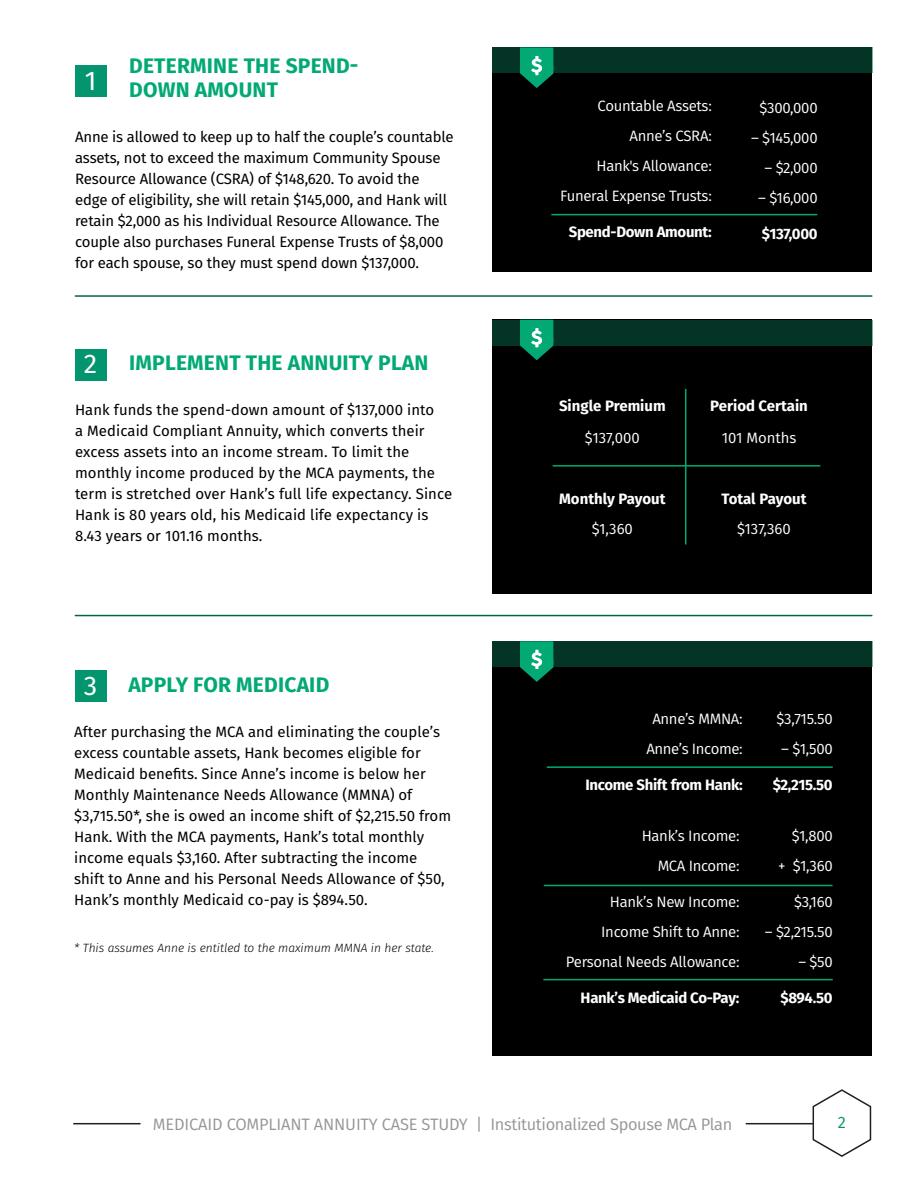
<style>
.page{position:relative;width:918px;height:1188px;background:#fff}
.page>*{position:absolute;margin:0;border:0;box-sizing:border-box;transform-origin:0 0}
.Body_Text{font:27px "Fira Sans";color:#fff}
.Paragraph_Header{font:700 21px/24px "Fira Sans";letter-spacing:.01em;color:#02a975}
.t1{font:16.5px "Fira Sans";letter-spacing:-.02em;color:#939598}
.t2{font:16.5px "Fira Sans";color:#03956e}
.Body_Text-2{font:15px/21px "Fira Sans";color:#000}
.t3{font:15px "Fira Sans";letter-spacing:-.02em;color:#fff}
.t4{font:700 15px "Fira Sans";letter-spacing:-.02em;color:#fff}
.t5{font:700 15px "Fira Sans";color:#fff}
.t6{font:15px "Fira Sans";color:#fff}
.Citation{font:italic 300 12px "Fira Sans";color:#000}
</style>
<div class="page">
<div style="left:492px;top:641px;width:380px;height:415px;background:#000"></div>
<div style="left:492px;top:641px;width:381px;height:26px;background:#033425"></div>
<svg style="left:520px;top:641px;width:33px;height:41px"></svg>
<div style="left:492px;top:48px;width:380px;height:224px;background:#000"></div>
<div style="left:492px;top:48px;width:381px;height:25px;background:#033425"></div>
<svg style="left:520px;top:48px;width:33px;height:40px"></svg>
<hr style="left:551px;top:214px;width:266px;height:1px;background:#02a975">
<hr style="left:547px;top:766px;width:286px;height:2px;background:#02a975">
<hr style="left:544px;top:885px;width:289px;height:1px;background:#02a975">
<hr style="left:543px;top:979px;width:290px;height:1px;background:#02a975">
<div style="left:75px;top:65px;width:32px;height:32px;background:#03956e"></div>
<div style="left:492px;top:320px;width:380px;height:274px;background:#000"></div>
<div style="left:492px;top:320px;width:381px;height:26px;background:#033425"></div>
<svg style="left:520px;top:320px;width:33px;height:40px"></svg>
<hr style="left:553px;top:465px;width:267px;height:2px;background:#02a975">
<hr style="left:685px;top:389px;width:1px;height:156px;background:#02a975">
<div style="left:75px;top:349px;width:32px;height:32px;background:#03956e"></div>
<div style="left:75px;top:671px;width:32px;height:31px;background:#03956e"></div>
<hr style="left:75px;top:295px;width:797px;height:2px;background:#066548">
<hr style="left:75px;top:615px;width:797px;height:1px;background:#066548">
<hr style="left:74px;top:1123px;width:66px;height:1px;background:#231f20">
<hr style="left:746px;top:1123px;width:67px;height:1px;background:#231f20">
<svg style="left:811px;top:1089px;width:61px;height:68px"></svg>
<p class="Paragraph_Header" style="left:129px;top:52px;width:231px">DETERMINE THE SPEND-<br>DOWN AMOUNT</p>
<p class="Body_Text-2" style="left:75px;top:126px;width:380px">Anne is allowed to keep up to half the couple’s countable assets, not to exceed the maximum Community Spouse Resource Allowance (CSRA) of $148,620. To avoid the edge of eligibility, she will retain $145,000, and Hank will retain $2,000 as his Individual Resource Allowance. The couple also purchases Funeral Expense Trusts of $8,000 for each spouse, so they must spend down $137,000.</p>
<p class="Body_Text" style="left:85px;top:60px;width:13px">1</p>
<p class="Body_Text" style="left:84px;top:343px;width:15px">2</p>
<p class="Paragraph_Header" style="left:129px;top:350px;width:301px">IMPLEMENT THE ANNUITY PLAN</p>
<p class="Body_Text-2" style="left:75px;top:399px;width:379px">Hank funds the spend-down amount of $137,000 into<br>a Medicaid Compliant Annuity, which converts their excess assets into an income stream. To limit the monthly income produced by the MCA payments, the term is stretched over Hank’s full life expectancy. Since Hank is 80 years old, his Medicaid life expectancy is 8.43 years or 101.16 months.</p>
<p class="Body_Text" style="left:84px;top:665px;width:15px">3</p>
<p class="Paragraph_Header" style="left:128px;top:672px;width:203px">APPLY FOR MEDICAID</p>
<p class="Body_Text-2" style="left:74px;top:721px;width:378px">After purchasing the MCA and eliminating the couple’s excess countable assets, Hank becomes eligible for Medicaid benefits. Since Anne’s income is below her Monthly Maintenance Needs Allowance (MMNA) of $3,715.50*, she is owed an income shift of $2,215.50 from Hank. With the MCA payments, Hank’s total monthly income equals $3,160. After subtracting the income shift to Anne and his Personal Needs Allowance of $50, Hank’s monthly Medicaid co-pay is $894.50.</p>
<p class="Citation" style="left:74px;top:940px;width:361px">* This assumes Anne is entitled to the maximum MMNA in her state.</p>
<p class="t3" style="left:598px;top:95px;width:116px">Countable Assets:</p>
<p class="t3" style="left:629px;top:125px;width:84px">Anne’s CSRA:</p>
<p class="t3" style="left:597px;top:155px;width:117px">Hank's Allowance:</p>
<p class="t3" style="left:560px;top:185px;width:153px">Funeral Expense Trusts:</p>
<p class="t4" style="left:569px;top:219px;width:145px">Spend-Down Amount:</p>
<p class="t3" style="left:760px;top:96px;width:60px">$300,000</p>
<p class="t3" style="left:751px;top:126px;width:68px">– $145,000</p>
<p class="t3" style="left:764px;top:156px;width:55px">– $2,000</p>
<p class="t3" style="left:758px;top:186px;width:61px">– $16,000</p>
<p class="t4" style="left:762px;top:221px;width:57px">$137,000</p>
<p class="t5" style="left:559px;top:394px;width:108px">Single Premium</p>
<p class="t5" style="left:710px;top:394px;width:99px">Period Certain</p>
<p class="t3" style="left:585px;top:427px;width:56px">$137,000</p>
<p class="t6" style="left:722px;top:427px;width:76px">101 Months</p>
<p class="t5" style="left:559px;top:486px;width:108px">Monthly Payout</p>
<p class="t4" style="left:722px;top:486px;width:86px">Total Payout</p>
<p class="t3" style="left:592px;top:518px;width:43px">$1,360</p>
<p class="t3" style="left:737px;top:518px;width:55px">$137,360</p>
<p class="t3" style="left:652px;top:707px;width:92px">Anne’s MMNA:</p>
<p class="t3" style="left:646px;top:737px;width:98px">Anne’s Income:</p>
<p class="t4" style="left:585px;top:772px;width:159px">Income Shift from Hank:</p>
<p class="t3" style="left:642px;top:824px;width:99px">Hank’s Income:</p>
<p class="t3" style="left:658px;top:854px;width:83px">MCA Income:</p>
<p class="t3" style="left:610px;top:890px;width:131px">Hank’s New Income:</p>
<p class="t3" style="left:601px;top:920px;width:140px">Income Shift to Anne:</p>
<p class="t3" style="left:566px;top:950px;width:175px">Personal Needs Allowance:</p>
<p class="t4" style="left:581px;top:985px;width:160px">Hank’s Medicaid Co-Pay:</p>
<p class="t3" style="left:777px;top:707px;width:58px">$3,715.50</p>
<p class="t3" style="left:781px;top:737px;width:53px">– $1,500</p>
<p class="t4" style="left:773px;top:772px;width:62px">$2,215.50</p>
<p class="t3" style="left:792px;top:825px;width:42px">$1,800</p>
<p class="t3" style="left:778px;top:855px;width:56px">+ $1,360</p>
<p class="t3" style="left:794px;top:891px;width:40px">$3,160</p>
<p class="t3" style="left:765px;top:921px;width:69px">– $2,215.50</p>
<p class="t3" style="left:798px;top:951px;width:36px">– $50</p>
<p class="t4" style="left:781px;top:985px;width:54px">$894.50</p>
<p class="t1" style="left:153px;top:1112px;width:581px">MEDICAID COMPLIANT ANNUITY CASE STUDY | Institutionalized Spouse MCA Plan</p>
<p class="t2" style="left:838px;top:1110px;width:10px">2</p>
</div>
